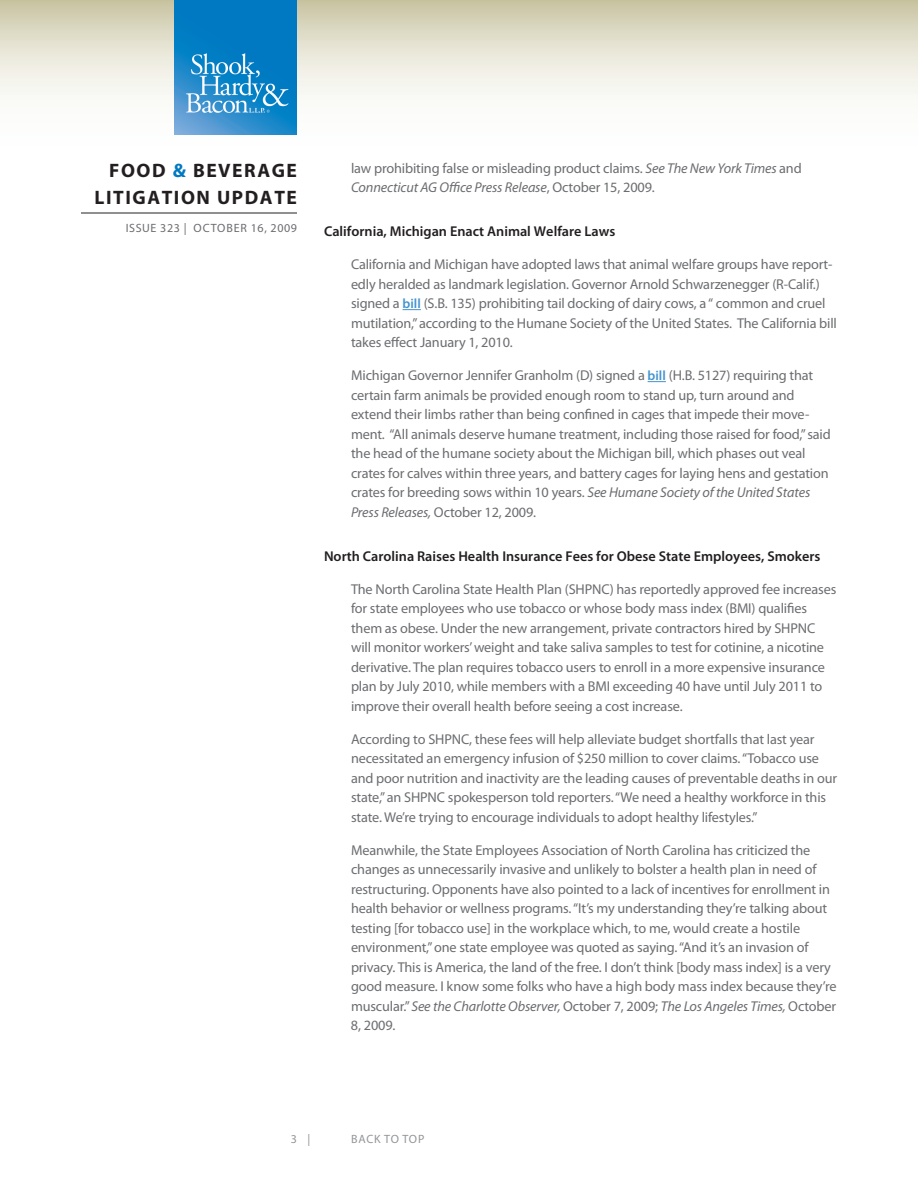
<style>
.page{position:relative;width:918px;height:1188px;background:#fff}
.page>*{position:absolute;margin:0;border:0;box-sizing:border-box;transform-origin:0 0}
.t1{font:700 19.5px/27px "Myriad Pro";letter-spacing:.08em;color:#231f20;text-align:right}
.Body{font:14.25px/19.5px "Myriad Pro";letter-spacing:-.01em;color:#6c6d70}
.Subhead{font:600 14.25px "Myriad Pro";color:#231f20}
.t2{font:12px "Myriad Pro";letter-spacing:.05em;color:#6c6d70}
.Body-2{font:12px "Myriad Pro";letter-spacing:.06em;color:#939598}
.s1{color:#0079c2}
.s2{font-style:italic}
.s3{font-weight:600;font-size:13.5px;color:#4393cf}
</style>
<div class="page">
<svg style="left:0;top:0;width:918px;height:135px"></svg>
<hr style="left:81px;top:213px;width:216px;height:1px;background:#231f20">
<img style="left:175px;top:0;width:122px;height:135px">
<svg style="left:403px;top:309px;width:18px;height:1px"></svg>
<svg style="left:648px;top:381px;width:18px;height:1px"></svg>
<h1 class="t1" style="left:94px;top:156px;width:204px">FOOD <span class="s1">&amp;</span> BEVERAGE<br>LITIGATION UPDATE</h1>
<p class="t2" style="left:126px;top:221px;width:173px">ISSUE 323 | OCTOBER 16, 2009</p>
<p class="Body" style="left:351px;top:158px;width:452px">law prohibiting false or misleading product claims. <span class="s2">See The New York Times</span> and<br><span class="s2">Connecticut AG Office Press Release</span>, October 15, 2009.</p>
<p class="Subhead" style="left:324px;top:222px;width:293px">California, Michigan Enact Animal Welfare Laws</p>
<p class="Body" style="left:351px;top:255px;width:488px">California and Michigan have adopted laws that animal welfare groups have report&shy;edly heralded as landmark legislation. Governor Arnold Schwarzenegger (R-Calif.) signed a <span class="s3">bill</span> (S.B. 135) prohibiting tail docking of dairy cows, a “ common and cruel mutilation,” according to the Humane Society of the United States. The California bill takes effect January 1, 2010.</p>
<p class="Body" style="left:351px;top:366px;width:481px">Michigan Governor Jennifer Granholm (D) signed a <span class="s3">bill</span> (H.B. 5127) requiring that certain farm animals be provided enough room to stand up, turn around and extend their limbs rather than being confined in cages that impede their move&shy;ment. “All animals deserve humane treatment, including those raised for food,” said the head of the humane society about the Michigan bill, which phases out veal crates for calves within three years, and battery cages for laying hens and gestation crates for breeding sows within 10 years. <span class="s2">See Humane Society of the United States Press Releases,</span> October 12, 2009.</p>
<p class="Subhead" style="left:324px;top:547px;width:498px">North Carolina Raises Health Insurance Fees for Obese State Employees, Smokers</p>
<p class="Body" style="left:351px;top:579px;width:487px">The North Carolina State Health Plan (SHPNC) has reportedly approved fee increases for state employees who use tobacco or whose body mass index (BMI) qualifies them as obese. Under the new arrangement, private contractors hired by SHPNC will monitor workers’ weight and take saliva samples to test for cotinine, a nicotine derivative. The plan requires tobacco users to enroll in a more expensive insurance plan by July 2010, while members with a BMI exceeding 40 have until July 2011 to improve their overall health before seeing a cost increase.</p>
<p class="Body" style="left:351px;top:729px;width:488px">According to SHPNC, these fees will help alleviate budget shortfalls that last year necessitated an emergency infusion of $250 million to cover claims. “Tobacco use and poor nutrition and inactivity are the leading causes of preventable deaths in our state,” an SHPNC spokesperson told reporters. “We need a healthy workforce in this state. We’re trying to encourage individuals to adopt healthy lifestyles.”</p>
<p class="Body" style="left:351px;top:840px;width:487px">Meanwhile, the State Employees Association of North Carolina has criticized the changes as unnecessarily invasive and unlikely to bolster a health plan in need of restructuring. Opponents have also pointed to a lack of incentives for enrollment in health behavior or wellness programs. “It’s my understanding they’re talking about testing [for tobacco use] in the workplace which, to me, would create a hostile environment,” one state employee was quoted as saying. “And it’s an invasion of privacy. This is America, the land of the free. I don’t think [body mass index] is a very good measure. I know some folks who have a high body mass index because they’re muscular.” <span class="s2">See the Charlotte Observer,</span> October 7, 2009; <span class="s2">The Los Angeles Times,</span> October 8, 2009.</p>
<p class="Body-2" style="left:291px;top:1132px;width:21px">3 |</p>
<p class="Body-2" style="left:351px;top:1132px;width:75px">BACK TO TOP</p>
</div>
